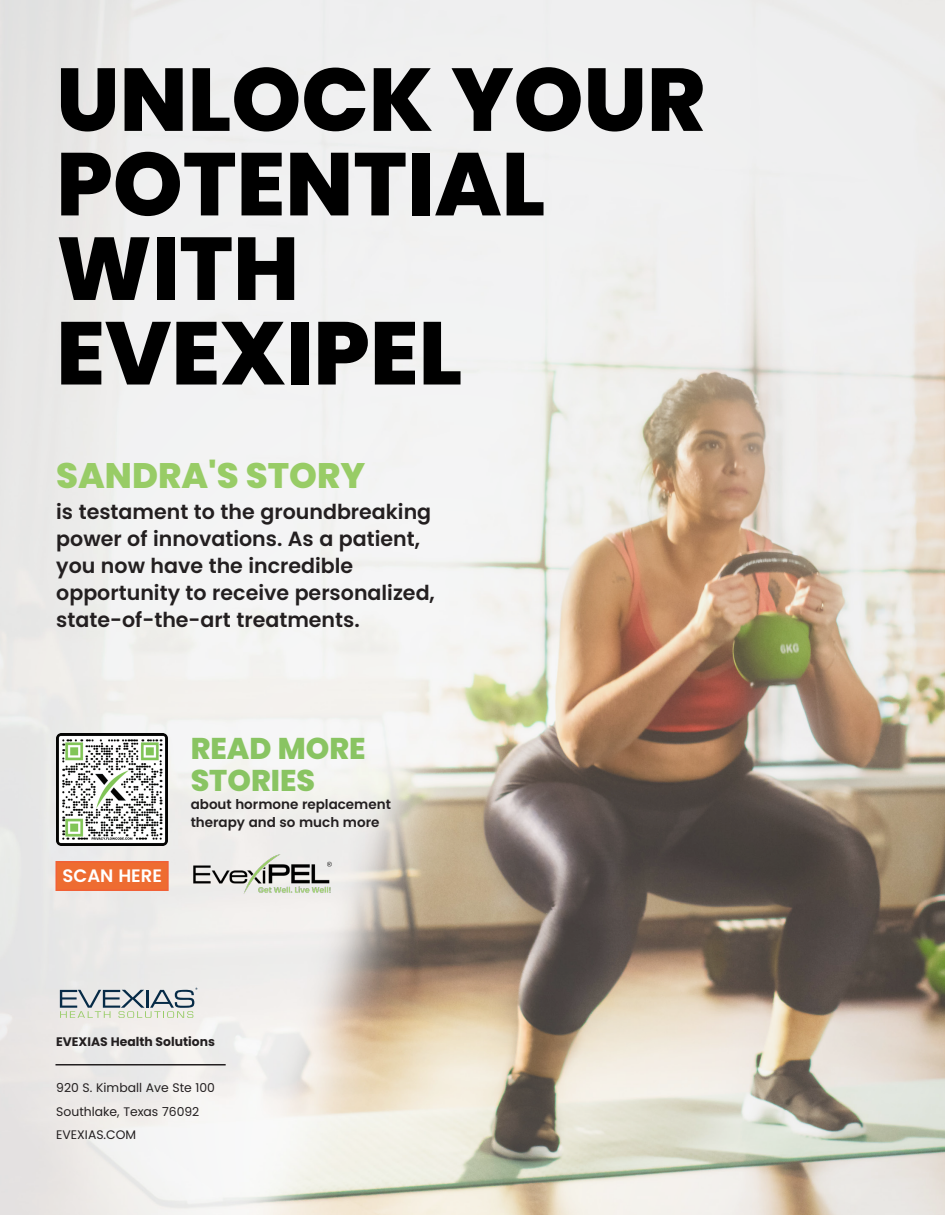
<style>
.page{position:relative;width:945px;height:1215px;background:#fff}
.page>*{position:absolute;margin:0;border:0;box-sizing:border-box;transform-origin:0 0}
.t1{font:800 88.95px/84.6px "Poppins";color:#000}
.t2{font:800 35.4px "Poppins";color:#98cc66}
.t3{font:800 30px/31.5px "Poppins";color:#89c462}
.t4{font:600 20.55px/27px "Poppins";color:#231f20}
.t5{font:600 18px "Poppins";color:#fff}
.t6{font:600 13.5px/18px "Poppins";color:#231f20}
.t7{font:12.3px "Poppins";color:#231f20}
.t8{font:700 12.3px "Poppins";color:#231f20}
</style>
<div class="page">
<img style="left:0;top:0;width:945px;height:1215px">
<img style="left:191px;top:853px;width:143px;height:43px">
<div style="left:56px;top:861px;width:113px;height:30px;background:#ee6c31;border:2px solid #f16036"></div>
<svg style="left:60px;top:988px;width:137px;height:30px;background:#bbc3c2"></svg>
<img style="left:56px;top:734px;width:112px;height:111px">
<hr style="left:55px;top:1064px;width:171px;height:2px;background:#231f20">
<p class="t1" style="left:56px;top:58px;width:651px">UNLOCK YOUR</p>
<p class="t1" style="left:56px;top:142px;width:491px">POTENTIAL<br>WITH</p>
<p class="t1" style="left:56px;top:312px;width:408px">EVEXIPEL</p>
<p class="t2" style="left:56px;top:455px;width:311px">SANDRA'S STORY</p>
<p class="t4" style="left:56px;top:499px;width:380px">is testament to the groundbreaking power of innovations. As a patient, you now have the incredible opportunity to receive personalized, state-of-the-art treatments.</p>
<p class="t5" style="left:63px;top:865px;width:101px">SCAN HERE</p>
<p class="t3" style="left:191px;top:733px;width:176px">READ MORE<br>STORIES</p>
<p class="t6" style="left:191px;top:795px;width:202px">about hormone replacement therapy and so much more</p>
<p class="t8" style="left:56px;top:1035px;width:160px">EVEXIAS Health Solutions</p>
<p class="t7" style="left:56px;top:1081px;width:160px">920 S. Kimball Ave Ste 100</p>
<p class="t7" style="left:56px;top:1104px;width:145px">Southlake, Texas 76092</p>
<p class="t7" style="left:56px;top:1127px;width:81px">EVEXIAS.COM</p>
</div>
